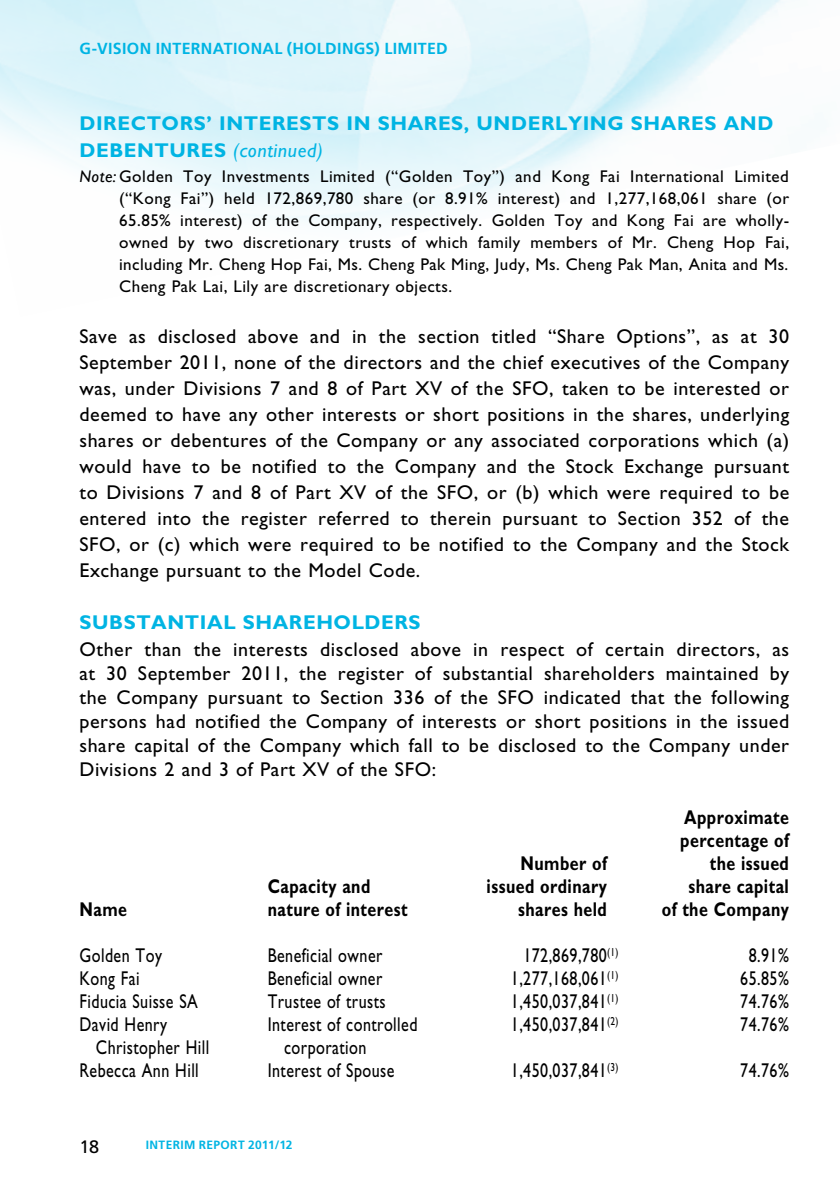
<style>
.page{position:relative;width:840px;height:1191px;background:#fff}
.page>*{position:absolute;margin:0;border:0;box-sizing:border-box;transform-origin:0 0}
.t1{font:20px/26px "Gill Sans Std";letter-spacing:.03em;color:#000;text-align:justify}
.t2{font:20px "Gill Sans Std";letter-spacing:.03em;color:#000;scale:.8 1}
.t3{font:700 20px/23px "Gill Sans Std";letter-spacing:.03em;color:#000;scale:.8 1}
.t4{font:700 20px/27px "Gill Sans Std";letter-spacing:.03em;color:#00b4e3}
.t5{font:18px "Frutiger LT Std";color:#000}
.t6{font:17px/22px "Gill Sans Std";letter-spacing:.03em;color:#000;text-align:justify}
.t7{font:700 16px "Frutiger LT Std";letter-spacing:.02em;color:#00b4e3}
.t8{font:700 12px "Frutiger LT Std";letter-spacing:.03em;color:#00b4e3}
.s1{font-weight:400;font-style:italic}
.s2{font-style:italic}
</style>
<div class="page">
<p class="t7" style="left:79px;top:39px;width:369px">G-VISION INTERNATIONAL (HOLDINGS) LIMITED</p>
<p class="t4" style="left:79px;top:110px;width:695px">DIRECTORS’ INTERESTS IN SHARES, UNDERLYING SHARES AND<br>DEBENTURES <span class="s1">(continued)</span></p>
<p class="t6" style="left:119px;top:165px;width:671px;text-indent:-40px"><span class="s2">Note:</span> Golden Toy Investments Limited (“Golden Toy”) and Kong Fai International Limited (“Kong Fai”) held 172,869,780 share (or 8.91% interest) and 1,277,168,061 share (or 65.85% interest) of the Company, respectively. Golden Toy and Kong Fai are wholly&shy;owned by two discretionary trusts of which family members of Mr. Cheng Hop Fai, including Mr. Cheng Hop Fai, Ms. Cheng Pak Ming, Judy, Ms. Cheng Pak Man, Anita and Ms.<br>Cheng Pak Lai, Lily are discretionary objects.</p>
<p class="t1" style="left:79px;top:323px;width:711px">Save as disclosed above and in the section titled “Share Options”, as at 30<br>September 2011, none of the directors and the chief executives of the Company was, under Divisions 7 and 8 of Part XV of the SFO, taken to be interested or deemed to have any other interests or short positions in the shares, underlying shares or debentures of the Company or any associated corporations which (a) would have to be notified to the Company and the Stock Exchange pursuant to Divisions 7 and 8 of Part XV of the SFO, or (b) which were required to be entered into the register referred to therein pursuant to Section 352 of the SFO, or (c) which were required to be notified to the Company and the Stock Exchange pursuant to the Model Code.</p>
<p class="t4" style="left:79px;top:609px;width:342px">SUBSTANTIAL SHAREHOLDERS</p>
<p class="t1" style="left:79px;top:637px;width:711px;line-height:24px">Other than the interests disclosed above in respect of certain directors, as at 30 September 2011, the register of substantial shareholders maintained by the Company pursuant to Section 336 of the SFO indicated that the following persons had notified the Company of interests or short positions in the issued share capital of the Company which fall to be disclosed to the Company under Divisions 2 and 3 of Part XV of the SFO:</p>
<p class="t3" style="left:679px;top:806px;width:137px">Approximate percentage of</p>
<p class="t3" style="left:520px;top:852px;width:109px">Number of</p>
<p class="t3" style="left:709px;top:852px;width:100px">the issued</p>
<p class="t3" style="left:267px;top:875px;width:130px">Capacity and</p>
<p class="t3" style="left:486px;top:875px;width:152px">issued ordinary</p>
<p class="t3" style="left:688px;top:875px;width:127px">share capital</p>
<p class="t3" style="left:79px;top:898px;width:61px">Name</p>
<p class="t3" style="left:267px;top:898px;width:176px">nature of interest</p>
<p class="t3" style="left:518px;top:898px;width:112px">shares held</p>
<p class="t3" style="left:661px;top:898px;width:160px">of the Company</p>
<p class="t2" style="left:79px;top:944px;width:105px">Golden Toy</p>
<p class="t2" style="left:267px;top:944px;width:145px">Beneficial owner</p>
<p class="t2" style="left:523px;top:944px;width:120px">172,869,780<sup>(1)</sup></p>
<p class="t2" style="left:748px;top:944px;width:52px">8.91%</p>
<p class="t2" style="left:79px;top:967px;width:77px">Kong Fai</p>
<p class="t2" style="left:267px;top:967px;width:145px">Beneficial owner</p>
<p class="t2" style="left:510px;top:967px;width:136px">1,277,168,061<sup>(1)</sup></p>
<p class="t2" style="left:739px;top:967px;width:62px">65.85%</p>
<p class="t2" style="left:79px;top:990px;width:149px">Fiducia Suisse SA</p>
<p class="t2" style="left:267px;top:990px;width:149px">Trustee of trusts</p>
<p class="t2" style="left:510px;top:990px;width:136px">1,450,037,841<sup>(1)</sup></p>
<p class="t2" style="left:739px;top:990px;width:62px">74.76%</p>
<p class="t2" style="left:79px;top:1013px;width:111px">David Henry</p>
<p class="t2" style="left:267px;top:1013px;width:189px">Interest of controlled</p>
<p class="t2" style="left:510px;top:1013px;width:136px">1,450,037,841<sup>(2)</sup></p>
<p class="t2" style="left:739px;top:1013px;width:62px">74.76%</p>
<p class="t2" style="left:96px;top:1036px;width:143px">Christopher Hill</p>
<p class="t2" style="left:284px;top:1036px;width:104px">corporation</p>
<p class="t2" style="left:79px;top:1059px;width:150px">Rebecca Ann Hill</p>
<p class="t2" style="left:267px;top:1059px;width:160px">Interest of Spouse</p>
<p class="t2" style="left:510px;top:1059px;width:136px">1,450,037,841<sup>(3)</sup></p>
<p class="t2" style="left:739px;top:1059px;width:62px">74.76%</p>
<p class="t5" style="left:79px;top:1136px;width:21px">18</p>
<p class="t8" style="left:146px;top:1137px;width:148px">INTERIM REPORT 2011/12</p>
</div>
